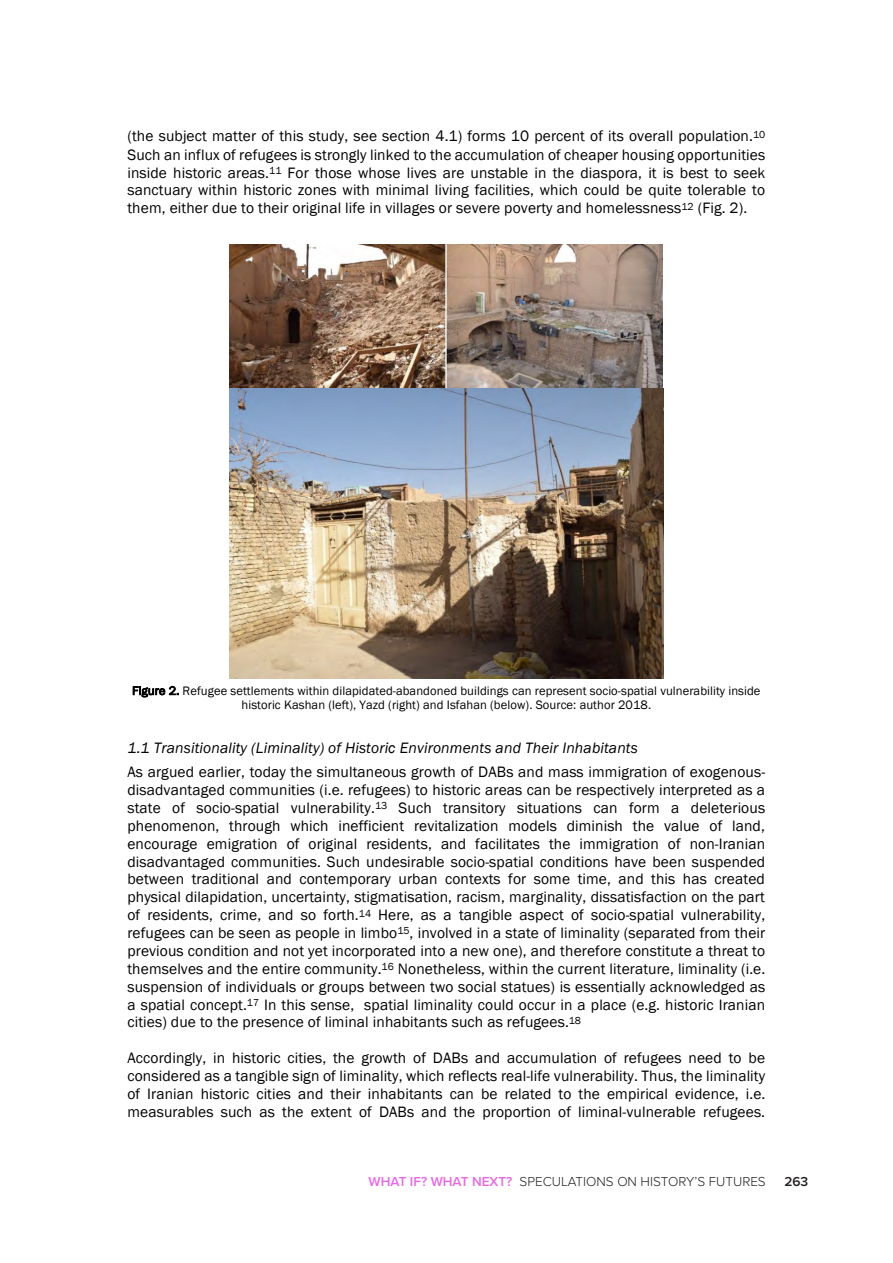
<style>
.page{position:relative;width:893px;height:1263px;background:#fff}
.page>*{position:absolute;margin:0;border:0;box-sizing:border-box;transform-origin:0 0}
.t1{font:15.45px/17.9px "Franklin Gothic";letter-spacing:.01em;color:#000;text-align:justify}
.t2{font:300 13.5px "Proxima Nova";color:#231f20}
.t3{font:600 13.5px "Proxima Nova";color:#231f20}
.t4{font:12.6px/14.4px "Franklin Gothic";letter-spacing:.005em;color:#000;text-align:center}
.s1{font-size:12.3px}
.s2{font-style:italic}
.s3{font-weight:600;color:#e66be1}
</style>
<div class="page">
<img style="left:229px;top:244px;width:434px;height:435px">
<p class="t1" style="left:127px;top:128px;width:639px">(the subject matter of this study, see section 4.1) forms 10 percent of its overall population.<sup>10<br></sup>Such an influx of refugees is strongly linked to the accumulation of cheaper housing opportunities inside historic areas.<sup>11</sup> For those whose lives are unstable in the diaspora, it is best to seek sanctuary within historic zones with minimal living facilities, which could be quite tolerable to them, either due to their original life in villages or severe poverty and homelessness<sup>12</sup> (Fig. 2).</p>
<p class="t4" style="left:132px;top:684px;width:630px"><span class="s1">Figure 2.</span> Refugee settlements within dilapidated-abandoned buildings can represent socio-spatial vulnerability inside historic Kashan (left), Yazd (right) and Isfahan (below). Source: author 2018.</p>
<p class="t1" style="left:127px;top:736px;width:639px;line-height:24.2px"><span class="s2">1.1 Transitionality (Liminality) of Historic Environments and Their Inhabitants<br></span>As argued earlier, today the simultaneous growth of DABs and mass immigration of exogenous-</p>
<p class="t1" style="left:127px;top:781px;width:639px">disadvantaged communities (i.e. refugees) to historic areas can be respectively interpreted as a state of socio-spatial vulnerability.<sup>13</sup> Such transitory situations can form a deleterious phenomenon, through which inefficient revitalization models diminish the value of land, encourage emigration of original residents, and facilitates the immigration of non-Iranian disadvantaged communities. Such undesirable socio-spatial conditions have been suspended between traditional and contemporary urban contexts for some time, and this has created physical dilapidation, uncertainty, stigmatisation, racism, marginality, dissatisfaction on the part of residents, crime, and so forth.<sup>14</sup> Here, as a tangible aspect of socio-spatial vulnerability, refugees can be seen as people in limbo<sup>15</sup>, involved in a state of liminality (separated from their previous condition and not yet incorporated into a new one), and therefore constitute a threat to themselves and the entire community.<sup>16</sup> Nonetheless, within the current literature, liminality (i.e. suspension of individuals or groups between two social statues) is essentially acknowledged as a spatial concept.<sup>17</sup> In this sense, spatial liminality could occur in a place (e.g. historic Iranian cities) due to the presence of liminal inhabitants such as refugees.<sup>18</sup></p>
<p class="t1" style="left:127px;top:1049px;width:639px">Accordingly, in historic cities, the growth of DABs and accumulation of refugees need to be considered as a tangible sign of liminality, which reflects real-life vulnerability. Thus, the liminality of Iranian historic cities and their inhabitants can be related to the empirical evidence, i.e. measurables such as the extent of DABs and the proportion of liminal-vulnerable refugees.</p>
<p class="t2" style="left:368px;top:1172px;width:399px"><span class="s3">WHAT IF? WHAT NEXT?</span> SPECULATIONS ON HISTORY’S FUTURES</p>
<p class="t3" style="left:784px;top:1172px;width:25px">263</p>
</div>
